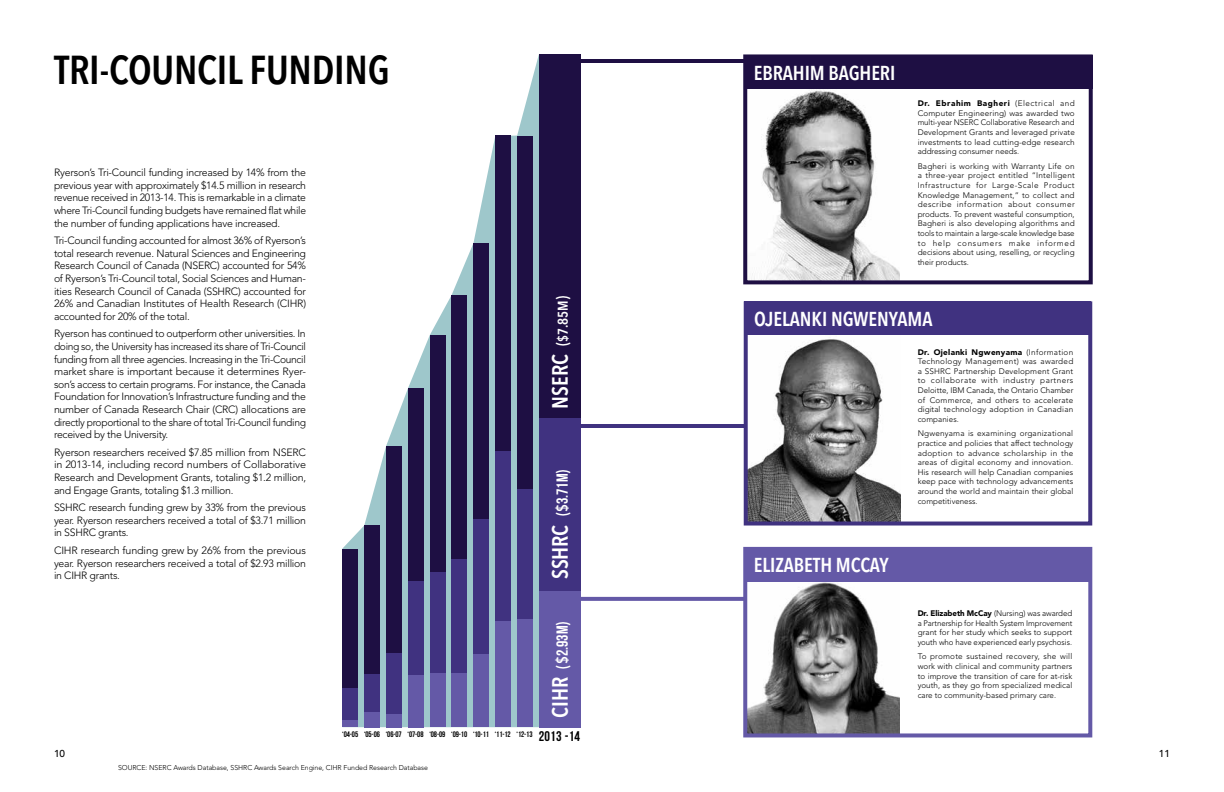
<style>
.page{position:relative;width:1224px;height:792px;background:#fff}
.page>*{position:absolute;margin:0;border:0;box-sizing:border-box;transform-origin:0 0}
.t1{font:600 condensed 40px "Avenir Next LT Pro";letter-spacing:-.005em;color:#000}
.t2{font:600 condensed 22px "Avenir Next LT Pro";color:#fff}
.t3{font:600 condensed 20px "Avenir Next LT Pro";letter-spacing:-.005em;color:#fff}
.t4{font:700 16px "Bebas Neue";color:#fff}
.t5{font:600 condensed 14px "Avenir Next LT Pro";color:#fff}
.t6{font:700 14px "Bebas Neue";letter-spacing:.015em;color:#000}
.t7{font:300 10.5px/12.6px "Avenir LT Std";letter-spacing:-.025em;color:#000;text-align:justify}
.t8{font:500 10px "Avenir LT Std";color:#000}
.t9{font:300 8px/9.6px "Avenir LT Std";color:#000;text-align:justify}
.t10{font:700 8px "Bebas Neue";letter-spacing:-.01em;color:#000}
.t11{font:300 7px "Avenir LT Std";letter-spacing:-.005em;color:#000}
.s1{font-size:22px}
.s2{font-size:16px}
.s3{font-family:"Bebas Neue";font-weight:700;font-stretch:normal;font-size:16px}
.s4{font-family:"Avenir Next LT Pro";font-weight:600;font-stretch:condensed;font-size:22px}
.s5{font-family:"Avenir Next LT Pro";font-weight:600;font-stretch:condensed}
.s6{font-weight:900}
</style>
<div class="page">
<svg style="left:342px;top:54px;width:197px;height:673px"></svg>
<div style="left:539px;top:54px;width:41px;height:365px;background:#1e0f43"></div>
<div style="left:517px;top:136px;width:16px;height:353px;background:#1e0f43"></div>
<div style="left:495px;top:136px;width:16px;height:315px;background:#1e0f43"></div>
<div style="left:473px;top:243px;width:16px;height:276px;background:#1e0f43"></div>
<div style="left:452px;top:295px;width:15px;height:264px;background:#1e0f43"></div>
<div style="left:430px;top:335px;width:15px;height:238px;background:#1e0f43"></div>
<div style="left:408px;top:388px;width:16px;height:193px;background:#1e0f43"></div>
<div style="left:386px;top:446px;width:16px;height:207px;background:#1e0f43"></div>
<div style="left:364px;top:526px;width:16px;height:149px;background:#1e0f43"></div>
<div style="left:342px;top:549px;width:16px;height:140px;background:#1e0f43"></div>
<div style="left:539px;top:418px;width:41px;height:173px;background:#403280"></div>
<div style="left:517px;top:489px;width:16px;height:130px;background:#403280"></div>
<div style="left:495px;top:451px;width:16px;height:170px;background:#403280"></div>
<div style="left:473px;top:519px;width:16px;height:136px;background:#403280"></div>
<div style="left:452px;top:559px;width:15px;height:115px;background:#403280"></div>
<div style="left:430px;top:573px;width:15px;height:101px;background:#403280"></div>
<div style="left:408px;top:581px;width:16px;height:94px;background:#403280"></div>
<div style="left:386px;top:653px;width:16px;height:61px;background:#403280"></div>
<div style="left:364px;top:675px;width:16px;height:37px;background:#403280"></div>
<div style="left:342px;top:689px;width:16px;height:31px;background:#403280"></div>
<div style="left:539px;top:591px;width:41px;height:136px;background:#6459a7"></div>
<div style="left:517px;top:619px;width:16px;height:108px;background:#6459a7"></div>
<div style="left:495px;top:621px;width:16px;height:106px;background:#6459a7"></div>
<div style="left:473px;top:655px;width:16px;height:72px;background:#6459a7"></div>
<div style="left:452px;top:674px;width:15px;height:53px;background:#6459a7"></div>
<div style="left:430px;top:674px;width:15px;height:53px;background:#6459a7"></div>
<div style="left:408px;top:675px;width:16px;height:52px;background:#6459a7"></div>
<div style="left:386px;top:714px;width:16px;height:13px;background:#6459a7"></div>
<div style="left:364px;top:712px;width:16px;height:15px;background:#6459a7"></div>
<div style="left:342px;top:720px;width:16px;height:7px;background:#6459a7"></div>
<hr style="left:575px;top:59px;width:171px;height:4px;background:#1e0f43">
<img style="left:752px;top:90px;width:148px;height:189px">
<div style="left:744px;top:55px;width:349px;height:34px;background:#1e0f43"></div>
<div style="left:743px;top:54px;width:350px;height:230px;border:4px solid #1e0f43"></div>
<img style="left:749px;top:339px;width:151px;height:182px">
<div style="left:744px;top:301px;width:348px;height:225px;border:4px solid #403280"></div>
<hr style="left:571px;top:424px;width:174px;height:4px;background:#403280">
<div style="left:745px;top:301px;width:346px;height:34px;background:#403280"></div>
<img style="left:748px;top:582px;width:152px;height:150px">
<div style="left:744px;top:548px;width:348px;height:34px;background:#6459a7"></div>
<div style="left:743px;top:547px;width:349px;height:190px;border:4px solid #6459a7"></div>
<svg style="left:580px;top:597px;width:165px;height:4px"></svg>
<h1 class="t1" style="left:54px;top:46px;width:337px">TRI-COUNCIL FUNDING</h1>
<p class="t7" style="left:54px;top:166px;width:254px">Ryerson’s Tri-Council funding increased by 14% from the previous year with approximately $14.5 million in research revenue received in 2013-14. This is remarkable in a climate where Tri-Council funding budgets have remained flat while the number of funding applications have increased.</p>
<p class="t7" style="left:54px;top:234px;width:254px">Tri-Council funding accounted for almost 36% of Ryerson’s total research revenue. Natural Sciences and Engineering Research Council of Canada (NSERC) accounted for 54% of Ryerson’s Tri-Council total, Social Sciences and Human&shy;ities Research Council of Canada (SSHRC) accounted for 26% and Canadian Institutes of Health Research (CIHR) accounted for 20% of the total.</p>
<p class="t7" style="left:54px;top:327px;width:254px">Ryerson has continued to outperform other universities. In doing so, the University has increased its share of Tri-Council funding from all three agencies. Increasing in the Tri-Council market share is important because it determines Ryer&shy;son’s access to certain programs. For instance, the Canada Foundation for Innovation’s Infrastructure funding and the number of Canada Research Chair (CRC) allocations are directly proportional to the share of total Tri-Council funding received by the University.</p>
<h3 class="t7" style="left:54px;top:446px;width:254px">Ryerson researchers received $7.85 million from NSERC in 2013-14, including record numbers of Collaborative Research and Development Grants, totaling $1.2 million, and Engage Grants, totaling $1.3 million.</h3>
<h3 class="t7" style="left:54px;top:501px;width:254px">SSHRC research funding grew by 33% from the previous year. Ryerson researchers received a total of $3.71 million in SSHRC grants.</h3>
<h3 class="t7" style="left:54px;top:544px;width:254px">CIHR research funding grew by 26% from the previous year. Ryerson researchers received a total of $2.93 million in CIHR grants.</h3>
<h3 class="t5" style="left:554px;top:409px;width:114px;rotate:-90deg"><span class="s1">NSERC</span> <span class="s2">(</span>$7.85M<span class="s2">)</span></h3>
<h2 class="t2" style="left:547px;top:579px;width:111px;rotate:-90deg">SSHRC <span class="s2">($</span><span class="s3">3.71M</span><span class="s2">)</span></h2>
<h3 class="t4" style="left:553px;top:718px;width:98px;rotate:-90deg"><span class="s4">CIHR</span> <span class="s5">($</span>2.93M<span class="s5">)</span></h3>
<p class="t10" style="left:342px;top:730px;width:192px">‘04-05 ‘05-06 ‘06-07 ‘07-08 ‘08-09 ‘09-10 ‘10-11 ‘11-12 ‘12-13</p>
<h3 class="t6" style="left:539px;top:729px;width:43px">2013 -14</h3>
<h3 class="t3" style="left:754px;top:61px;width:143px">EBRAHIM BAGHERI</h3>
<p class="t9" style="left:918px;top:99px;width:159px"><span class="s6">Dr. Ebrahim Bagheri</span> (Electrical and Computer Engineering) was awarded two multi-year NSERC Collaborative Research and Development Grants and leveraged private investments to lead cutting-edge research addressing consumer needs.</p>
<p class="t9" style="left:918px;top:161px;width:159px">Bagheri is working with Warranty Life on a three-year project entitled “Intelligent Infrastructure for Large-Scale Product Knowledge Management,” to collect and describe information about consumer products. To prevent wasteful consumption, Bagheri is also developing algorithms and tools to maintain a large-scale knowledge base to help consumers make informed decisions about using, reselling, or recycling their products.</p>
<h3 class="t3" style="left:754px;top:307px;width:180px">OJELANKI NGWENYAMA</h3>
<h3 class="t3" style="left:754px;top:553px;width:136px">ELIZABETH MCCAY</h3>
<p class="t9" style="left:918px;top:347px;width:157px"><span class="s6">Dr. Ojelanki Ngwenyama</span> (Information Technology Management) was awarded a SSHRC Partnership Development Grant to collaborate with industry partners Deloitte, IBM Canada, the Ontario Chamber of Commerce, and others to accelerate digital technology adoption in Canadian companies.</p>
<p class="t9" style="left:918px;top:429px;width:157px">Ngwenyama is examining organizational practice and policies that affect technology adoption to advance scholarship in the areas of digital economy and innovation.<br>His research will help Canadian companies keep pace with technology advancements around the world and maintain their global competitiveness.</p>
<p class="t9" style="left:918px;top:608px;width:156px"><span class="s6">Dr. Elizabeth McCay</span> (Nursing) was awarded a Partnership for Health System Improvement grant for her study which seeks to support youth who have experienced early psychosis.</p>
<p class="t9" style="left:918px;top:652px;width:156px">To promote sustained recovery, she will work with clinical and community partners to improve the transition of care for at-risk youth, as they go from specialized medical care to community-based primary care.</p>
<p class="t8" style="left:54px;top:747px;width:13px">10</p>
<p class="t8" style="left:1159px;top:747px;width:13px">11</p>
<p class="t11" style="left:118px;top:764px;width:311px">SOURCE: NSERC Awards Database, SSHRC Awards Search Engine, CIHR Funded Research Database</p>
</div>
